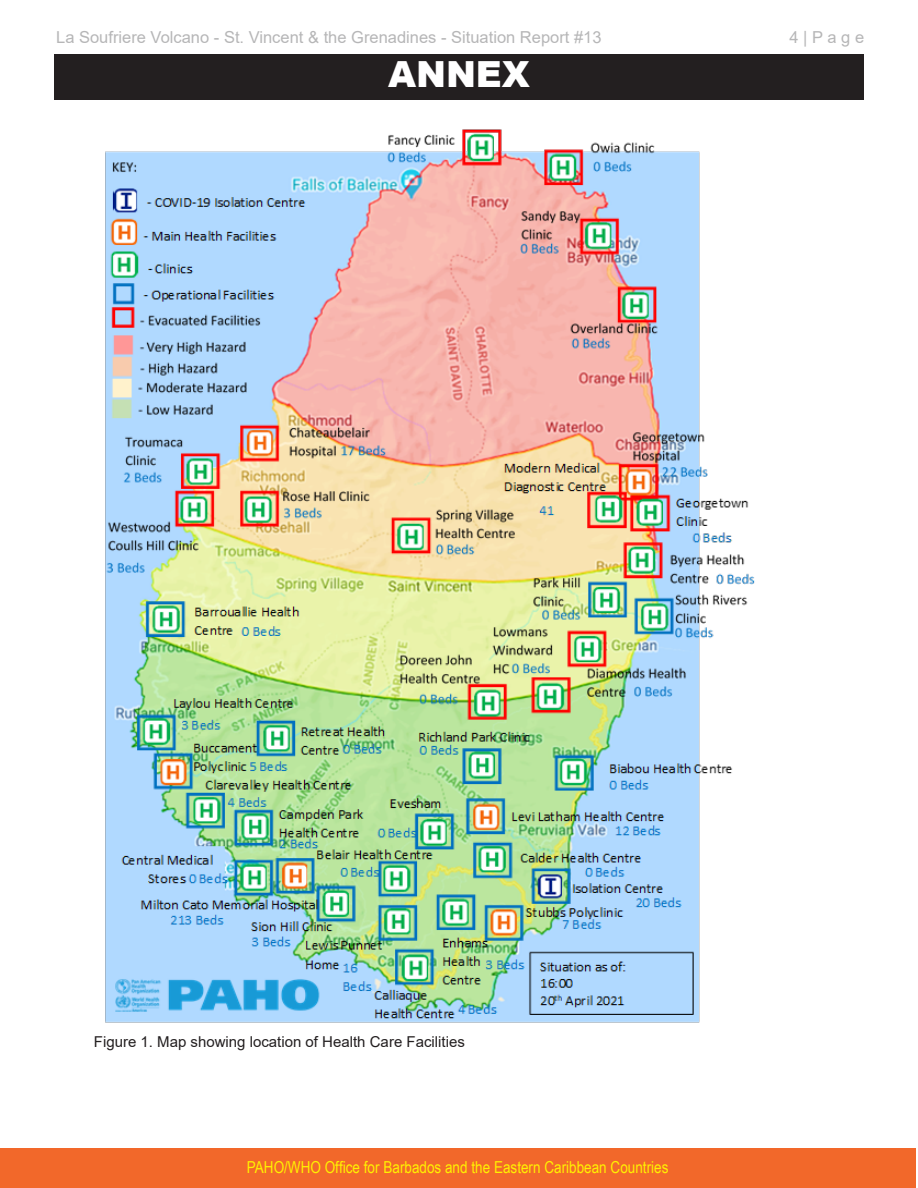
<style>
.page{position:relative;width:918px;height:1188px;background:#fff}
.page>*{position:absolute;margin:0;border:0;box-sizing:border-box;transform-origin:0 0}
.t1{font:900 36px "Arial";color:#fff}
.t2{font:16.5px "Arial";color:#b6b6b7}
.t3{font:16.5px "Arial Narrow";color:#fff101}
.t4{font:15px "Arial";color:#231f20}
</style>
<div class="page">
<div style="left:0;top:1149px;width:916px;height:39px;background:#f2682a"></div>
<div style="left:54px;top:54px;width:810px;height:46px;background:#231f20"></div>
<img style="left:105px;top:129px;width:650px;height:894px">
<p class="t2" style="left:56px;top:26px;width:547px">La Soufriere Volcano - St. Vincent &amp; the Grenadines - Situation Report #13</p>
<p class="t2" style="left:790px;top:26px;width:76px">4 | P a g e</p>
<p class="t1" style="left:388px;top:48px;width:143px">ANNEX</p>
<p class="t4" style="left:94px;top:1031px;width:372px">Figure 1. Map showing location of Health Care Facilities</p>
<p class="t3" style="left:247px;top:1155px;width:423px">PAHO/WHO Office for Barbados and the Eastern Caribbean Countries</p>
</div>
